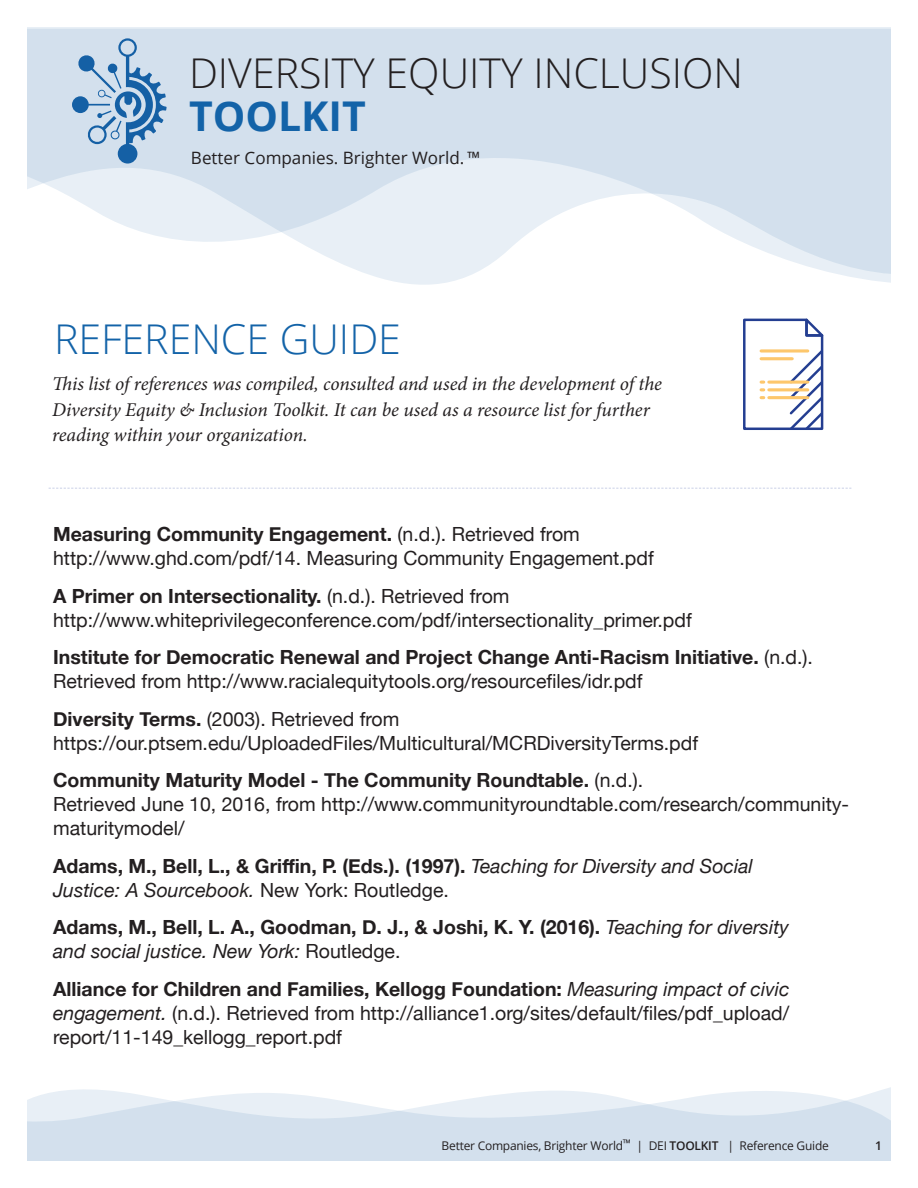
<style>
.page{position:relative;width:918px;height:1188px;background:#fff}
.page>*{position:absolute;margin:0;border:0;box-sizing:border-box;transform-origin:0 0}
.t1{font:300 41.1px "Open Sans";color:#231f20}
.t2{font:300 41.1px "Open Sans";color:#1363a8}
.t3{font:700 41.1px "Open Sans";color:#1363a8}
.t4{font:38.85px "Open Sans";color:#040503}
.t5{font:700 38.85px "Open Sans";color:#040503}
.t6{font:19.5px/24px "Helvetica Neue";color:#231f20}
.t7{font:italic 19.5px/25.5px "Minion Pro";letter-spacing:-.01em;color:#231f20}
.t8{font:italic 19.5px/24px "Helvetica Neue";color:#231f20}
.t9{font:700 19.5px/24px "Helvetica Neue";color:#231f20}
.t10{font:17.1px "Open Sans";color:#231f20}
.t11{font:12px "Open Sans";letter-spacing:-.02em;color:#231f20}
.t12{font:600 12px "Open Sans";color:#231f20}
.s1{font-weight:700}
.s2{font-weight:700;font-style:normal}
.s3{font-style:normal}
.s4{font-weight:400;font-style:italic}
.s5{font-weight:400}
.s6{font-style:italic}
.s7{font-weight:600}
</style>
<div class="page">
<svg style="left:27px;top:1091px;width:864px;height:70px;background:#dbe5f0"></svg>
<svg style="left:27px;top:27px;width:864px;height:258px;fill:#d3e0ed"></svg>
<svg style="left:72px;top:38px;width:95px;height:126px;background:#a3c0db"></svg>
<svg style="left:49px;top:488px;width:802px;height:1px"></svg>
<svg style="left:743px;top:318px;width:81px;height:112px"></svg>
<hr style="left:769px;top:381px;width:39px;height:3px;background:#fdc76c">
<hr style="left:761px;top:357px;width:31px;height:3px;background:#fdc76c">
<svg style="left:761px;top:349px;width:47px;height:4px"></svg>
<h1 class="t1" style="left:189px;top:45px;width:556px">DIVERSITY EQUITY INCLUSION</h1>
<h1 class="t3" style="left:189px;top:87px;width:178px">TOOLKIT</h1>
<p class="t10" style="left:191px;top:146px;width:291px">Better Companies. Brighter World. ™</p>
<h1 class="t2" style="left:54px;top:311px;width:348px">REFERENCE GUIDE</h1>
<p class="t7" style="left:52px;top:371px;width:611px">This list of references was compiled, consulted and used in the development of the<br>Diversity Equity &amp; Inclusion Toolkit. It can be used as a resource list for further reading within your organization.</p>
<h2 class="t4" style="left:347px;top:396px;width:235px"><span class="s1">DEI</span> TOOLKIT</h2>
<h2 class="t4" style="left:12px;top:397px;width:160px">TOOLKIT</h2>
<p class="t6" style="left:53px;top:523px;width:602px"><span class="s1">Measuring Community Engagement.</span> (n.d.). Retrieved from http://www.ghd.com/pdf/14. Measuring Community Engagement.pdf</p>
<p class="t6" style="left:53px;top:585px;width:640px"><span class="s1">A Primer on Intersectionality.</span> (n.d.). Retrieved from http://www.whiteprivilegeconference.com/pdf/intersectionality_primer.pdf</p>
<p class="t6" style="left:53px;top:646px;width:761px"><span class="s1">Institute for Democratic Renewal and Project Change Anti-Racism Initiative.</span> (n.d.).<br>Retrieved from http://www.racialequitytools.org/resourcefiles/idr.pdf</p>
<p class="t6" style="left:53px;top:708px;width:647px"><span class="s1">Diversity Terms.</span> (2003). Retrieved from https://our.ptsem.edu/UploadedFiles/Multicultural/MCRDiversityTerms.pdf</p>
<p class="t6" style="left:53px;top:769px;width:798px"><span class="s1">Community Maturity Model - The Community Roundtable.</span> (n.d.).<br>Retrieved June 10, 2016, from http://www.communityroundtable.com/research/community&shy;maturitymodel/</p>
<p class="t8" style="left:53px;top:855px;width:701px"><span class="s2">Adams, M., Bell, L., &amp; Griffin, P. (Eds.). (1997).</span> Teaching for Diversity and Social<br>Justice: A Sourcebook. <span class="s3">New York: Routledge.</span></p>
<p class="t9" style="left:53px;top:916px;width:737px">Adams, M., Bell, L. A., Goodman, D. J., &amp; Joshi, K. Y. (2016). <span class="s4">Teaching for diversity and social justice. New York:</span> <span class="s5">Routledge.</span></p>
<p class="t6" style="left:53px;top:978px;width:738px;text-align:justify"><span class="s1">Alliance for Children and Families, Kellogg Foundation:</span> <span class="s6">Measuring impact of civic engagement.</span> (n.d.). Retrieved from http://alliance1.org/sites/default/files/pdf_upload/ report/11-149_kellogg_report.pdf</p>
<h2 class="t5" style="left:347px;top:526px;width:65px">DEI</h2>
<h2 class="t4" style="left:347px;top:563px;width:160px">TOOLKIT</h2>
<h2 class="t4" style="left:3px;top:809px;width:108px">OLKIT</h2>
<p class="t11" style="left:442px;top:1138px;width:389px">Better Companies, Brighter World<sup>™</sup> | DEI <span class="s7">TOOLKIT</span> | Reference Guide</p>
<p class="t12" style="left:875px;top:1138px;width:8px">1</p>
</div>
